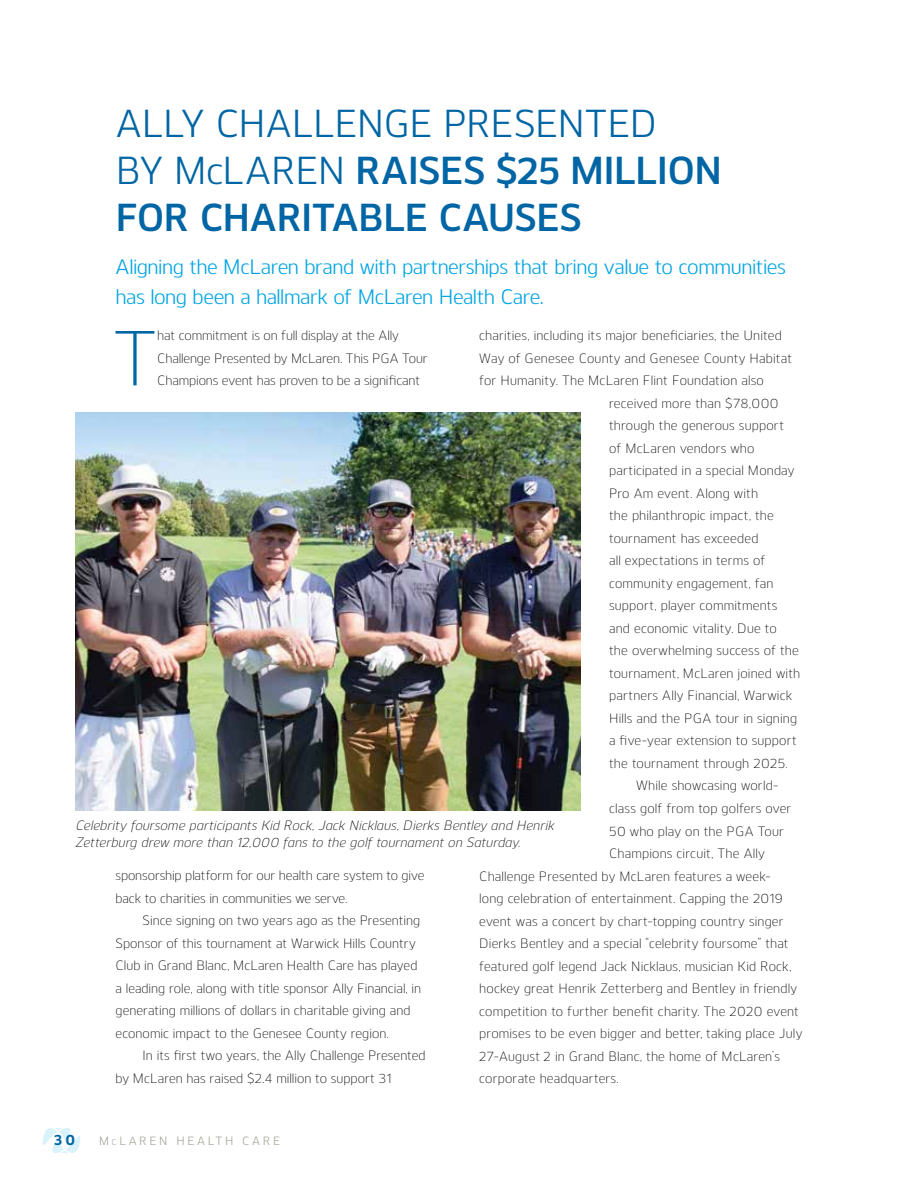
<style>
.page{position:relative;width:918px;height:1188px;background:#fff}
.page>*{position:absolute;margin:0;border:0;box-sizing:border-box;transform-origin:0 0}
.t1{font:300 77.85px "Kobern";color:#0065a4}
.t2{font:600 39px/46.8px "Kobern";letter-spacing:-.005em;color:#0065a4}
.t3{font:39px/46.8px "Kobern";letter-spacing:-.01em;color:#0065a4}
.t4{font:21px/30px "Kobern";letter-spacing:-.02em;color:#00a4e3}
.t5{font:700 15px "Kobern";color:#0065a4}
.t6{font:300 13.5px/22.5px "Kobern";letter-spacing:.01em;color:#000}
.t7{font:italic 300 13.5px/16.5px "Kobern";letter-spacing:.01em;color:#000}
.t8{font:300 13.5px/22.5px "Kobern";letter-spacing:-.01em;color:#000}
.t9{font:12px "Kobern";letter-spacing:.22em;color:#a7a699}
.s1{font-weight:400}
.s2{font-size:8.4px}
</style>
<div class="page">
<svg style="left:42px;top:1128px;width:39px;height:25px"></svg>
<img style="left:76px;top:413px;width:504px;height:397px">
<h2 class="t3" style="left:116px;top:98px;width:543px">Ally Challenge presented by McLar</h2>
<h2 class="t2" style="left:116px;top:145px;width:607px;text-indent:180px"><span class="s1">en</span> RAISES $25 MILLION<br>FOR CHARITABLE CAUSES</h2>
<h3 class="t4" style="left:116px;top:251px;width:672px">Aligning the McLaren brand with partnerships that bring value to communities has long been a hallmark of McLaren H ealth Care.</h3>
<h1 class="t1" style="left:113px;top:307px;width:46px">T</h1>
<p class="t8" style="left:157px;top:324px;width:272px">hat commitment is on full display at the Ally<br>Challenge Presented by McLaren. This PGA Tour<br>Champions event has proven to be a significant</p>
<p class="t6" style="left:479px;top:324px;width:304px">charities, including its major beneficiaries, the United</p>
<p class="t6" style="left:479px;top:346px;width:314px">Way of Genesee County and Genesee County Habitat</p>
<p class="t6" style="left:479px;top:369px;width:286px">for Humanity. The McLaren Flint Foundation also</p>
<p class="t6" style="left:609px;top:391px;width:171px">received more than $78,000</p>
<p class="t6" style="left:609px;top:414px;width:177px">through the generous support</p>
<p class="t6" style="left:609px;top:436px;width:147px">of McLaren vendors who</p>
<p class="t6" style="left:609px;top:459px;width:187px">participated in a special Monday</p>
<p class="t6" style="left:609px;top:481px;width:151px">Pro Am event. Along with</p>
<p class="t6" style="left:609px;top:504px;width:166px">the philanthropic impact, the</p>
<p class="t6" style="left:609px;top:526px;width:151px">tournament has exceeded</p>
<p class="t6" style="left:609px;top:549px;width:158px">all expectations in terms of</p>
<p class="t6" style="left:609px;top:571px;width:166px">community engagement, fan</p>
<p class="t6" style="left:609px;top:594px;width:170px">support, player commitments</p>
<p class="t6" style="left:609px;top:616px;width:169px">and economic vitality. Due to</p>
<p class="t6" style="left:609px;top:639px;width:191px">the overwhelming success of the</p>
<p class="t6" style="left:609px;top:661px;width:193px">tournament, McLaren joined with</p>
<p class="t6" style="left:609px;top:684px;width:185px">partners Ally Financial, Warwick</p>
<p class="t6" style="left:609px;top:706px;width:189px">Hills and the PGA tour in signing</p>
<p class="t6" style="left:609px;top:729px;width:189px">a five-year extension to support</p>
<p class="t6" style="left:609px;top:751px;width:180px">the tournament through 2025.</p>
<p class="t6" style="left:636px;top:774px;width:144px">While showcasing world-</p>
<p class="t6" style="left:609px;top:796px;width:184px">class golf from top golfers over</p>
<p class="t6" style="left:609px;top:819px;width:176px">50 who play on the PGA Tour</p>
<p class="t6" style="left:609px;top:841px;width:157px">Champions circuit, The Ally</p>
<p class="t6" style="left:479px;top:864px;width:293px">Challenge Presented by McLaren features a week-</p>
<p class="t6" style="left:479px;top:886px;width:305px">long celebration of entertainment. Capping the 2019</p>
<p class="t6" style="left:479px;top:909px;width:306px">event was a concert by chart-topping country singer</p>
<p class="t6" style="left:479px;top:931px;width:311px">Dierks Bentley and a special “celebrity foursome” that</p>
<p class="t6" style="left:479px;top:954px;width:314px">featured golf legend Jack Nicklaus, musician Kid Rock,</p>
<p class="t6" style="left:479px;top:976px;width:319px">hockey great Henrik Zetterberg and Bentley in friendly</p>
<p class="t6" style="left:479px;top:999px;width:321px">competition to further benefit charity. The 2020 event</p>
<p class="t6" style="left:479px;top:1021px;width:325px">promises to be even bigger and better, taking place July</p>
<p class="t6" style="left:479px;top:1044px;width:302px">27-August 2 in Grand Blanc, the home of McLaren’s</p>
<p class="t6" style="left:479px;top:1066px;width:141px">corporate headquarters.</p>
<p class="t7" style="left:75px;top:817px;width:480px">Celebrity foursome participants Kid Rock, Jack Nicklaus, Dierks Bentley and Henrik<br>Zetterburg drew more than 12,000 fans to the golf tournament on Saturday.</p>
<p class="t6" style="left:116px;top:864px;width:310px">sponsorship platform for our health care system to give back to charities in communities we serve.</p>
<p class="t6" style="left:116px;top:909px;width:307px;text-indent:27px">Since signing on two years ago as the Presenting Sponsor of this tournament at Warwick Hills Country Club in Grand Blanc, McLaren Health Care has played a leading role, along with title sponsor Ally Financial, in generating millions of dollars in charitable giving and economic impact to the Genesee County region.</p>
<p class="t6" style="left:116px;top:1044px;width:312px;text-indent:27px">In its first two years, the Ally Challenge Presented by McLaren has raised $2.4 million to support 31</p>
<p class="t5" style="left:54px;top:1130px;width:23px">30</p>
<p class="t9" style="left:99px;top:1133px;width:60px">M<span class="s2">c</span>LAREN</p>
<p class="t9" style="left:176px;top:1133px;width:41px">HE ALTH</p>
<p class="t9" style="left:242px;top:1133px;width:38px">CARE</p>
</div>
